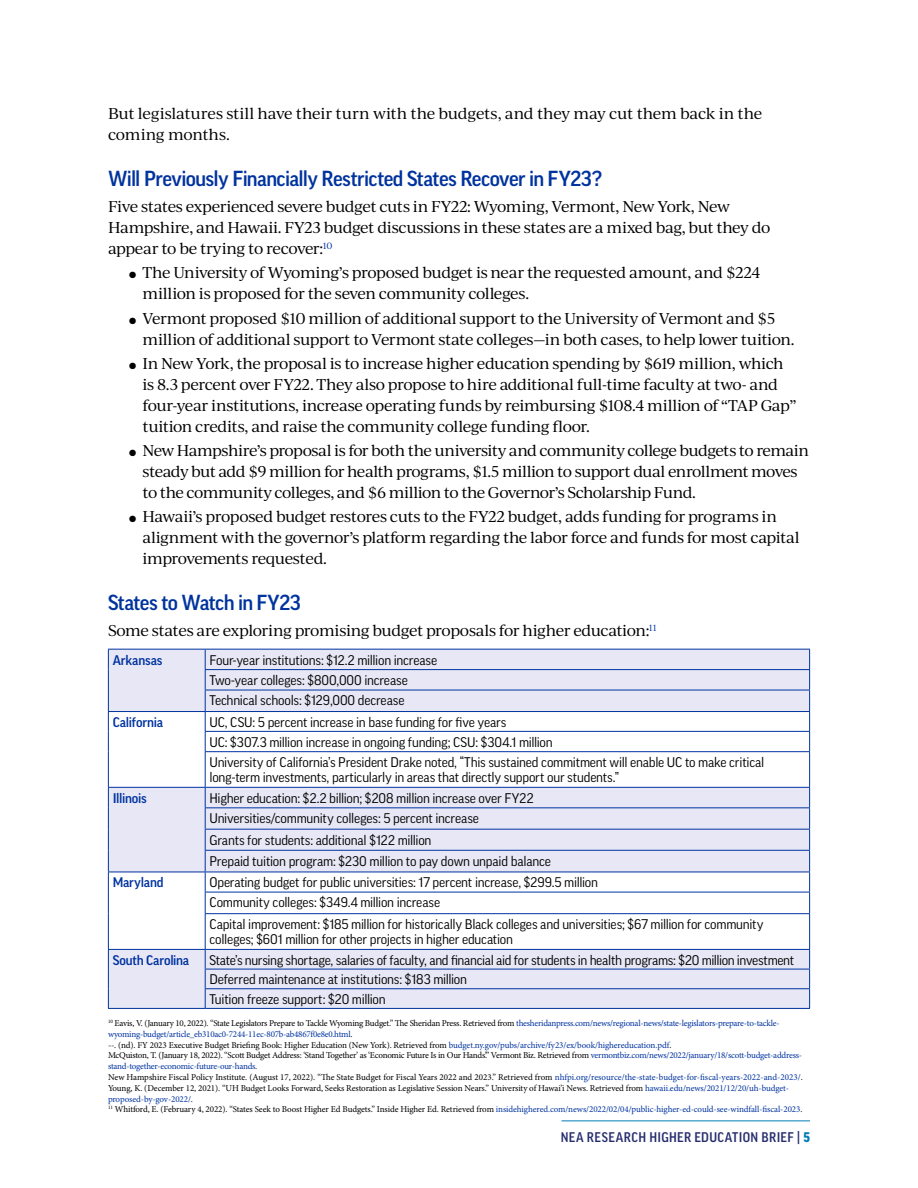
<style>
.page{position:relative;width:918px;height:1188px;background:#fff}
.page>*{position:absolute;margin:0;border:0;box-sizing:border-box;transform-origin:0 0}
.sub_head_lvl_2{font:500 21px "Good Pro";letter-spacing:-.03em;color:#00339e}
.t1{font:15px/21px "Ivy Journal";letter-spacing:-.03em;color:#000}
.t2{font:13.5px/15px "Good Pro";letter-spacing:-.015em;color:#000}
.t3{font:500 13.5px "Good Pro";letter-spacing:-.015em;color:#0033a0}
.t4{font:500 13.5px "Good Pro Narr";letter-spacing:.03em;color:#252c6d}
.t5{font:9px/10.8px "Minion Pro";letter-spacing:-.01em;color:#000}
.t6{font:9px/10.8px "Minion Pro";letter-spacing:-.025em;color:#0033a0}
.s1{color:#000}
.s2{color:#0033a0}
.s3{font-weight:900;color:#027db8}
</style>
<div class="page">
<hr style="left:562px;top:1120px;width:248px;height:1px;background:#027db8">
<svg style="left:109px;top:650px;width:700px;height:358px;fill:#e7e7f5"></svg>
<hr style="left:205px;top:731px;width:605px;height:1px;background:#0033a0">
<hr style="left:108px;top:752px;width:1px;height:35px;background:#0033a0">
<hr style="left:205px;top:751px;width:605px;height:1px;background:#0033a0">
<hr style="left:205px;top:752px;width:1px;height:35px;background:#0033a0">
<hr style="left:809px;top:752px;width:1px;height:35px;background:#0033a0">
<hr style="left:205px;top:892px;width:605px;height:1px;background:#0033a0">
<hr style="left:108px;top:914px;width:1px;height:35px;background:#0033a0">
<hr style="left:205px;top:913px;width:605px;height:1px;background:#0033a0">
<hr style="left:205px;top:914px;width:1px;height:35px;background:#0033a0">
<hr style="left:809px;top:914px;width:1px;height:35px;background:#0033a0">
<hr style="left:108px;top:949px;width:97px;height:1px;background:#0033a0">
<svg style="left:108px;top:950px;width:1px;height:58px"></svg>
<hr style="left:108px;top:1008px;width:97px;height:1px;background:#0033a0">
<hr style="left:205px;top:949px;width:605px;height:1px;background:#0033a0">
<hr style="left:205px;top:969px;width:605px;height:1px;background:#0033a0">
<hr style="left:205px;top:988px;width:605px;height:1px;background:#0033a0">
<svg style="left:205px;top:950px;width:1px;height:58px"></svg>
<svg style="left:809px;top:950px;width:1px;height:58px"></svg>
<hr style="left:205px;top:1008px;width:605px;height:1px;background:#0033a0">
<hr style="left:108px;top:787px;width:97px;height:1px;background:#0033a0">
<svg style="left:108px;top:788px;width:1px;height:126px"></svg>
<hr style="left:108px;top:872px;width:97px;height:1px;background:#0033a0">
<hr style="left:205px;top:787px;width:605px;height:1px;background:#0033a0">
<hr style="left:205px;top:807px;width:605px;height:1px;background:#0033a0">
<hr style="left:205px;top:829px;width:605px;height:1px;background:#0033a0">
<hr style="left:205px;top:850px;width:605px;height:1px;background:#0033a0">
<svg style="left:205px;top:788px;width:1px;height:125px"></svg>
<svg style="left:809px;top:788px;width:1px;height:125px"></svg>
<hr style="left:205px;top:872px;width:605px;height:1px;background:#0033a0">
<hr style="left:108px;top:649px;width:97px;height:1px;background:#0033a0">
<svg style="left:108px;top:650px;width:1px;height:102px"></svg>
<hr style="left:108px;top:711px;width:97px;height:1px;background:#0033a0">
<hr style="left:205px;top:649px;width:605px;height:1px;background:#0033a0">
<hr style="left:205px;top:669px;width:605px;height:1px;background:#0033a0">
<hr style="left:205px;top:690px;width:605px;height:1px;background:#0033a0">
<svg style="left:205px;top:650px;width:1px;height:101px"></svg>
<svg style="left:809px;top:650px;width:1px;height:101px"></svg>
<hr style="left:205px;top:711px;width:605px;height:1px;background:#0033a0">
<p class="t1" style="left:108px;top:103px;width:656px">But legislatures still have their turn with the budgets, and they may cut them back in the coming months.</p>
<p class="sub_head_lvl_2" style="left:108px;top:166px;width:496px">Will Previously Financially Restricted States Recover in FY23?</p>
<p class="t1" style="left:108px;top:195px;width:664px">Five states experienced severe budget cuts in FY22: Wyoming, Vermont, New York, New<br>Hampshire, and Hawaii. FY23 budget discussions in these states are a mixed bag, but they do appear to be trying to recover:<sup>10</sup></p>
<p class="t1" style="left:142px;top:262px;width:620px;text-indent:-14px">● The University of Wyoming’s proposed budget is near the requested amount, and $224 million is proposed for the seven community colleges.</p>
<p class="t1" style="left:142px;top:307px;width:653px;text-indent:-14px">● Vermont proposed $10 million of additional support to the University of Vermont and $5 million of additional support to Vermont state colleges—in both cases, to help lower tuition.</p>
<p class="t1" style="left:142px;top:352px;width:655px;text-indent:-14px">● In New York, the proposal is to increase higher education spending by $619 million, which is 8.3 percent over FY22. They also propose to hire additional full-time faculty at two- and four-year institutions, increase operating funds by reimbursing $108.4 million of “TAP Gap” tuition credits, and raise the community college funding floor.</p>
<p class="t1" style="left:142px;top:439px;width:668px;text-indent:-14px">● New Hampshire’s proposal is for both the university and community college budgets to remain steady but add $9 million for health programs, $1.5 million to support dual enrollment moves to the community colleges, and $6 million to the Governor’s Scholarship Fund.</p>
<p class="t1" style="left:142px;top:506px;width:659px;text-indent:-14px">● Hawaii’s proposed budget restores cuts to the FY22 budget, adds funding for programs in alignment with the governor’s platform regarding the labor force and funds for most capital improvements requested.</p>
<p class="sub_head_lvl_2" style="left:108px;top:590px;width:195px">States to Watch in FY23</p>
<p class="t1" style="left:108px;top:619px;width:550px">Some states are exploring promising budget proposals for higher education:<sup>11</sup></p>
<p class="t3" style="left:113px;top:652px;width:51px">Arkansas</p>
<p class="t2" style="left:210px;top:652px;width:229px">Four-year institutions: $12.2 million increase</p>
<p class="t2" style="left:210px;top:673px;width:200px">Two-year colleges: $800,000 increase</p>
<p class="t2" style="left:210px;top:693px;width:196px">Technical schools: $129,000 decrease</p>
<p class="t3" style="left:113px;top:714px;width:52px">California</p>
<p class="t2" style="left:210px;top:715px;width:299px">UC, CSU: 5 percent increase in base funding for five years</p>
<p class="t2" style="left:210px;top:734px;width:345px">UC: $307.3 million increase in ongoing funding; CSU: $304.1 million</p>
<p class="t2" style="left:210px;top:755px;width:556px">University of California’s President Drake noted, “This sustained commitment will enable UC to make critical long-term investments, particularly in areas that directly support our students.”</p>
<p class="t3" style="left:113px;top:790px;width:35px">Illinois</p>
<p class="t2" style="left:210px;top:790px;width:326px">Higher education: $2.2 billion; $208 million increase over FY22</p>
<p class="t2" style="left:210px;top:811px;width:271px">Universities/community colleges: 5 percent increase</p>
<p class="t2" style="left:210px;top:832px;width:223px">Grants for students: additional $122 million</p>
<p class="t2" style="left:210px;top:853px;width:343px">Prepaid tuition program: $230 million to pay down unpaid balance</p>
<p class="t3" style="left:113px;top:875px;width:53px">Maryland</p>
<p class="t2" style="left:210px;top:875px;width:390px">Operating budget for public universities: 17 percent increase, $299.5 million</p>
<p class="t2" style="left:210px;top:895px;width:232px">Community colleges: $349.4 million increase</p>
<p class="t2" style="left:210px;top:917px;width:556px">Capital improvement: $185 million for historically Black colleges and universities; $67 million for community colleges; $601 million for other projects in higher education</p>
<p class="t3" style="left:113px;top:952px;width:78px">South Carolina</p>
<p class="t2" style="left:210px;top:952px;width:586px">State’s nursing shortage, salaries of faculty, and financial aid for students in health programs: $20 million investment</p>
<p class="t2" style="left:210px;top:972px;width:259px">Deferred maintenance at institutions: $183 million</p>
<p class="t2" style="left:210px;top:992px;width:178px">Tuition freeze support: $20 million</p>
<p class="t6" style="left:108px;top:1018px;width:673px"><sup>10</sup> <span class="s1">Eavis, V. (January 10, 2022). “State Legislators Prepare to Tackle Wyoming Budget.” The Sheridan Press. Retrieved from</span> thesheridanpress.com/news/regional-news/state-legislators-prepare-to-tackle&shy;wyoming-budget/article_eb310ac0-7244-11ec-807b-ab4867f0e8e0.html<span class="s1">.</span></p>
<p class="t5" style="left:108px;top:1039px;width:565px">--. (nd). FY 2023 Executive Budget Briefing Book: Higher Education (New York). Retrieved from <span class="s2">budget.ny.gov/pubs/archive/fy23/ex/book/highereducation.pdf</span>.</p>
<p class="t5" style="left:108px;top:1050px;width:695px">McQuiston, T. (January 18, 2022). “Scott Budget Address: ‘Stand Together’ as ‘Economic Future Is in Our Hands’.” Vermont Biz. Retrieved from <span class="s2">vermontbiz.com/news/2022/january/18/scott-budget-address&shy;stand-together-economic-future-our-hands</span>.</p>
<p class="t5" style="left:108px;top:1072px;width:696px">New Hampshire Fiscal Policy Institute. (August 17, 2022). “The State Budget for Fiscal Years 2022 and 2023.” Retrieved from <span class="s2">nhfpi.org/resource/the-state-budget-for-fiscal-years-2022-and-2023/</span>.</p>
<p class="t5" style="left:108px;top:1083px;width:683px">Young, K. (December 12, 2021). “UH Budget Looks Forward, Seeks Restoration as Legislative Session Nears.” University of Hawai’i News. Retrieved from <span class="s2">hawaii.edu/news/2021/12/20/uh-budget&shy;proposed-by-gov-2022/</span>.</p>
<p class="t5" style="left:108px;top:1104px;width:696px"><sup>11</sup> Whitford, E. (February 4, 2022). “States Seek to Boost Higher Ed Budgets.” Inside Higher Ed. Retrieved from <span class="s2">insidehighered.com/news/2022/02/04/public-higher-ed-could-see-windfall-fiscal-2023</span>.</p>
<p class="t4" style="left:561px;top:1129px;width:251px">NEA RESEARCH HIGHER EDUCATION BRIEF | <span class="s3">5</span></p>
</div>
